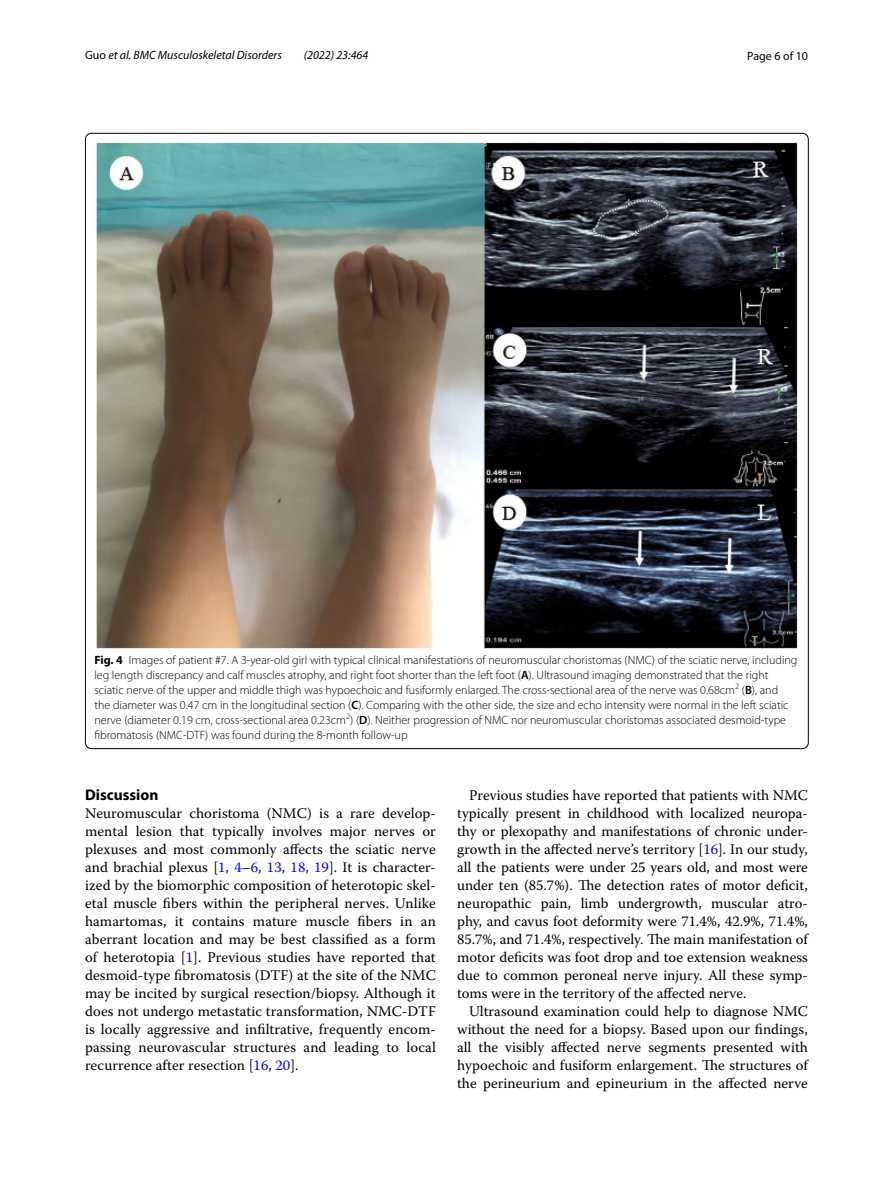
<style>
.page{position:relative;width:893px;height:1187px;background:#fff}
.page>*{position:absolute;margin:0;border:0;box-sizing:border-box;transform-origin:0 0}
.t1{font:700 15.45px "Myriad Pro";color:#000}
.t2{font:14.7px/18px "Warnock Pro";color:#000;text-align:justify}
.t3{font:300 12px/15px "Myriad Pro";color:#000}
.t4{font:italic 12px "Myriad Pro";color:#000}
.t5{font:12px "Myriad Pro";color:#000}
.s1{font-style:normal}
.s2{font-weight:700}
.s3{font-weight:600}
.s4{color:#00f}
</style>
<div class="page">
<img style="left:97px;top:142px;width:700px;height:506px">
<p class="t4" style="left:85px;top:48px;width:198px"><span class="s1">Guo</span> et al. BMC Musculoskeletal Disorders</p>
<p class="t4" style="left:304px;top:48px;width:66px">(2022) 23:464</p>
<p class="t5" style="left:747px;top:48px;width:62px">Page 6 of 10</p>
<p class="t3" style="left:94px;top:652px;width:705px"><span class="s2">Fig. 4</span> Images of patient #7. A 3-year-old girl with typical clinical manifestations of neuromuscular choristomas (NMC) of the sciatic nerve, including leg length discrepancy and calf muscles atrophy, and right foot shorter than the left foot (<span class="s3">A</span>). Ultrasound imaging demonstrated that the right sciatic nerve of the upper and middle thigh was hypoechoic and fusiformly enlarged. The cross-sectional area of the nerve was 0.68cm<sup>2</sup> (<span class="s3">B</span>), and<br>the diameter was 0.47 cm in the longitudinal section (<span class="s3">C</span>). Comparing with the other side, the size and echo intensity were normal in the left sciatic nerve (diameter 0.19 cm, cross-sectional area 0.23cm<sup>2</sup>) (<span class="s3">D</span>). Neither progression of NMC nor neuromuscular choristomas associated desmoid-type fibromatosis (NMC-DTF) was found during the 8-month follow-up</p>
<p class="t1" style="left:85px;top:784px;width:75px">Discussion</p>
<p class="t2" style="left:85px;top:804px;width:352px">Neuromuscular choristoma (NMC) is a rare develop&shy;mental lesion that typically involves major nerves or plexuses and most commonly affects the sciatic nerve and brachial plexus [<span class="s4">1</span>, <span class="s4">4</span>–<span class="s4">6</span>, <span class="s4">13</span>, <span class="s4">18</span>, <span class="s4">19</span>]. It is character&shy;ized by the biomorphic composition of heterotopic skel&shy;etal muscle fibers within the peripheral nerves. Unlike hamartomas, it contains mature muscle fibers in an aberrant location and may be best classified as a form of heterotopia [<span class="s4">1</span>]. Previous studies have reported that desmoid-type fibromatosis (DTF) at the site of the NMC may be incited by surgical resection/biopsy. Although it does not undergo metastatic transformation, NMC-DTF is locally aggressive and infiltrative, frequently encom&shy;passing neurovascular structures and leading to local recurrence after resection [<span class="s4">16</span>, <span class="s4">20</span>].</p>
<p class="t2" style="left:457px;top:785px;width:352px;text-indent:12px">Previous studies have reported that patients with NMC typically present in childhood with localized neuropa&shy;thy or plexopathy and manifestations of chronic under&shy;growth in the affected nerve’s territory [<span class="s4">16</span>]. In our study, all the patients were under 25 years old, and most were under ten (85.7%). The detection rates of motor deficit, neuropathic pain, limb undergrowth, muscular atro&shy;phy, and cavus foot deformity were 71.4%, 42.9%, 71.4%, 85.7%, and 71.4%, respectively. The main manifestation of motor deficits was foot drop and toe extension weakness due to common peroneal nerve injury. All these symp&shy;toms were in the territory of the affected nerve.</p>
<p class="t2" style="left:457px;top:1001px;width:352px;text-indent:12px">Ultrasound examination could help to diagnose NMC without the need for a biopsy. Based upon our findings, all the visibly affected nerve segments presented with hypoechoic and fusiform enlargement. The structures of the perineurium and epineurium in the affected nerve</p>
</div>
